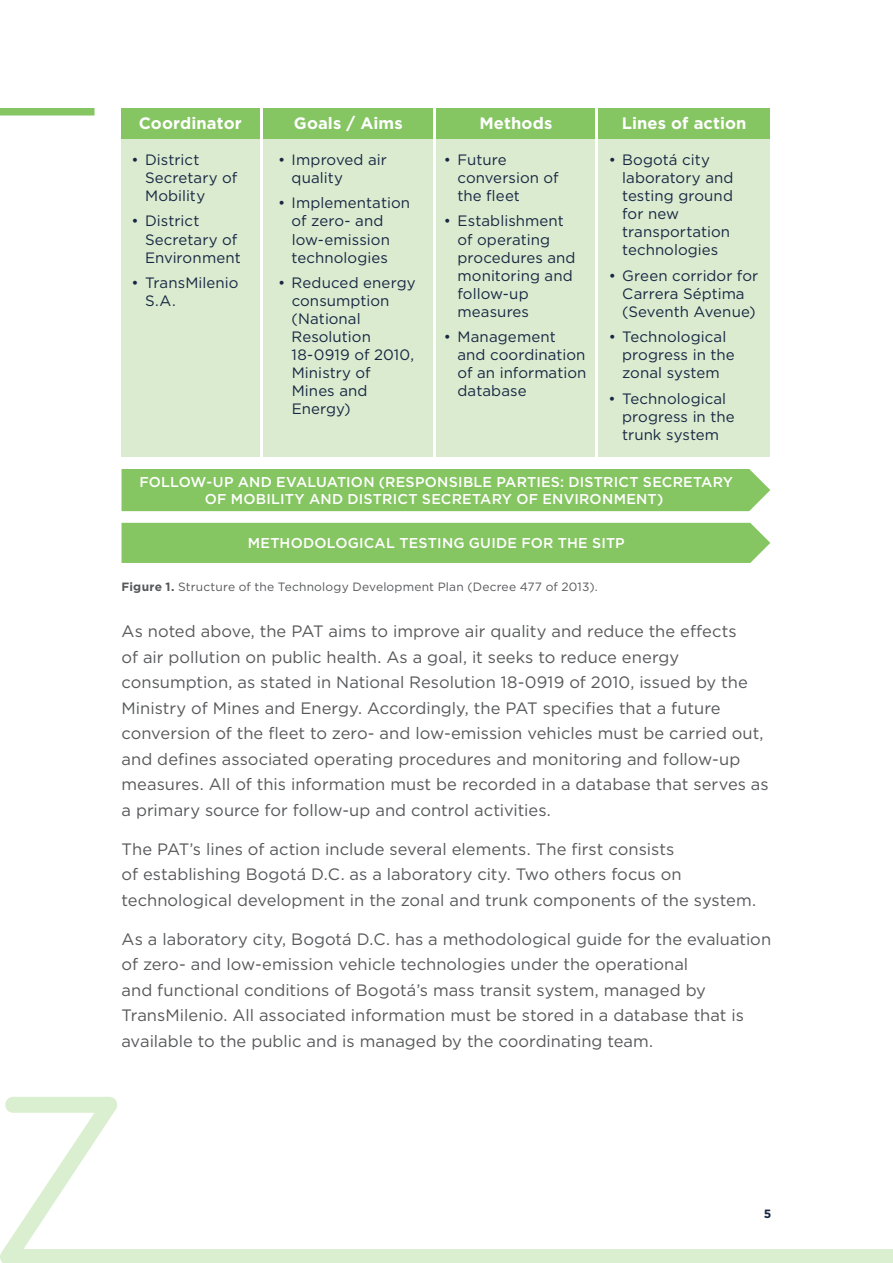
<style>
.page{position:relative;width:893px;height:1263px;background:#fff}
.page>*{position:absolute;margin:0;border:0;box-sizing:border-box;transform-origin:0 0}
.Body_Copy{font:16.5px/25.5px "Gotham";color:#57585a}
.t1{font:700 16.5px "Gotham";letter-spacing:.005em;color:#fff}
.t2{font:15px/18px "Gotham";letter-spacing:.005em;color:#172743}
.t3{font:500 14.25px/17.1px "Gotham";letter-spacing:.015em;color:#fff;text-align:center}
.Figure_title__underneath{font:12px "Gotham";letter-spacing:.015em;color:#57585a}
.t4{font:700 12px "Gotham";color:#172743}
.s1{font-weight:700}
</style>
<div class="page">
<svg style="left:0;top:1097px;width:893px;height:166px"></svg>
<div style="left:0;top:108px;width:94px;height:8px;background:#85c562"></div>
<div style="left:122px;top:469px;width:648px;height:42px;background:#85c562"></div>
<div style="left:122px;top:523px;width:648px;height:40px;background:#85c562"></div>
<div style="left:122px;top:108px;width:138px;height:31px;background:#85c562"></div>
<div style="left:122px;top:139px;width:138px;height:318px;background:#dbebd0"></div>
<div style="left:263px;top:108px;width:170px;height:31px;background:#85c562"></div>
<div style="left:263px;top:139px;width:170px;height:318px;background:#dbebd0"></div>
<div style="left:437px;top:108px;width:158px;height:31px;background:#85c562"></div>
<div style="left:437px;top:139px;width:158px;height:318px;background:#dbebd0"></div>
<div style="left:598px;top:108px;width:172px;height:31px;background:#85c562"></div>
<div style="left:598px;top:139px;width:172px;height:318px;background:#dbebd0"></div>
<p class="t1" style="left:139px;top:113px;width:104px">Coordinator</p>
<p class="t2" style="left:145px;top:150px;width:94px;text-indent:-14px">• District<br>Secretary of<br>Mobility</p>
<p class="t2" style="left:145px;top:212px;width:97px;text-indent:-14px">• District<br>Secretary of<br>Environment</p>
<p class="t2" style="left:145px;top:273px;width:95px;text-indent:-14px">• TransMilenio<br>S.A.</p>
<p class="t1" style="left:294px;top:113px;width:110px">Goals / Aims</p>
<p class="t2" style="left:292px;top:150px;width:97px;text-indent:-14px">• Improved air quality</p>
<p class="t2" style="left:292px;top:194px;width:120px;text-indent:-14px">• Implementation of zero- and low-emission technologies</p>
<p class="t2" style="left:292px;top:273px;width:125px;text-indent:-14px">• Reduced energy consumption (National<br>Resolution<br>18-0919 of 2010,<br>Ministry of<br>Mines and<br>Energy)</p>
<p class="t1" style="left:479px;top:113px;width:74px">Methods</p>
<p class="t2" style="left:457px;top:150px;width:103px;text-indent:-14px">• Future conversion of the fleet</p>
<p class="t2" style="left:457px;top:212px;width:120px;text-indent:-14px">• Establishment of operating procedures and monitoring and follow-up measures</p>
<p class="t2" style="left:457px;top:328px;width:130px;text-indent:-14px">• Management and coordination of an information database</p>
<p class="t1" style="left:622px;top:113px;width:126px">Lines of action</p>
<p class="t2" style="left:622px;top:150px;width:113px;text-indent:-14px">• Bogotá city laboratory and testing ground for new transportation technologies</p>
<p class="t2" style="left:622px;top:266px;width:138px;text-indent:-14px">• Green corridor for<br>Carrera Séptima (Seventh Avenue)</p>
<p class="t2" style="left:622px;top:328px;width:114px;text-indent:-14px">• Technological progress in the zonal system</p>
<p class="t2" style="left:622px;top:389px;width:114px;text-indent:-14px">• Technological progress in the trunk system</p>
<p class="t3" style="left:139px;top:473px;width:595px">FOLLOW-UP AND EVALUATION (RESPONSIBLE PARTIES: DISTRICT SECRETARY<br>OF MOBILITY AND DISTRICT SECRETARY OF ENVIRONMENT)</p>
<p class="t3" style="left:248px;top:534px;width:379px">METHODOLOGICAL TESTING GUIDE FOR THE SITP</p>
<p class="Figure_title__underneath" style="left:122px;top:579px;width:478px"><span class="s1">Figure 1.</span> Structure of the Technology Development Plan (Decree 477 of 2013).</p>
<p class="Body_Copy" style="left:122px;top:618px;width:649px">As noted above, the PAT aims to improve air quality and reduce the effects<br>of air pollution on public health. As a goal, it seeks to reduce energy consumption, as stated in National Resolution 18-0919 of 2010, issued by the Ministry of Mines and Energy. Accordingly, the PAT specifies that a future conversion of the fleet to zero- and low-emission vehicles must be carried out, and defines associated operating procedures and monitoring and follow-up measures. All of this information must be recorded in a database that serves as a primary source for follow-up and control activities.</p>
<p class="Body_Copy" style="left:122px;top:836px;width:636px">The PAT’s lines of action include several elements. The first consists<br>of establishing Bogotá D.C. as a laboratory city. Two others focus on technological development in the zonal and trunk components of the system.</p>
<p class="Body_Copy" style="left:122px;top:926px;width:651px">As a laboratory city, Bogotá D.C. has a methodological guide for the evaluation of zero- and low-emission vehicle technologies under the operational<br>and functional conditions of Bogotá’s mass transit system, managed by TransMilenio. All associated information must be stored in a database that is available to the public and is managed by the coordinating team.</p>
<p class="t4" style="left:764px;top:1205px;width:9px">5</p>
</div>
